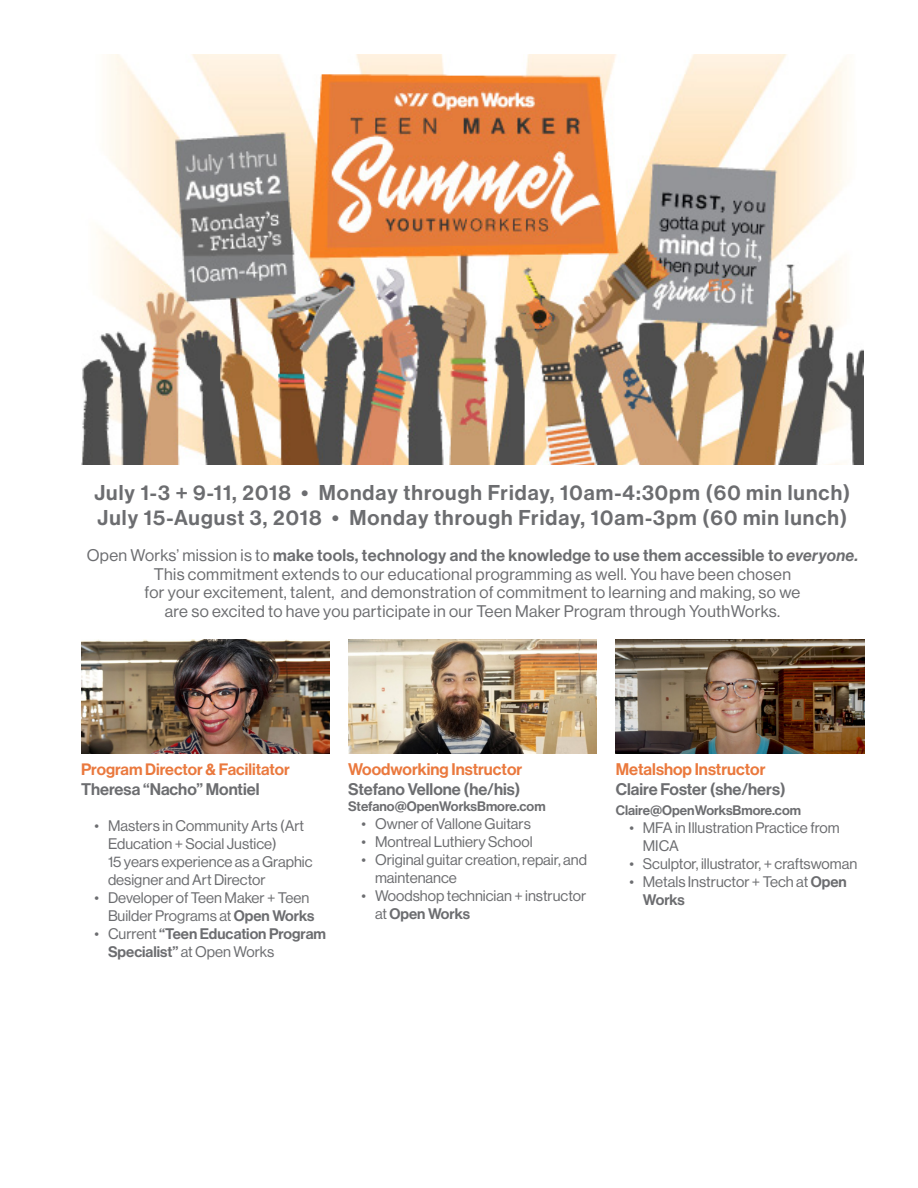
<style>
.page{position:relative;width:918px;height:1188px;background:#fff}
.page>*{position:absolute;margin:0;border:0;box-sizing:border-box;transform-origin:0 0}
.t1{font:21px "N Haas Grotesk DS Std 65 Md";letter-spacing:.05em;color:#6c6d70}
.t2{font:16.5px/18.8px "N Haas Grotesk DS Std 55 Rg";letter-spacing:.02em;color:#6c6d70;text-align:center}
.t3{font:16.5px "N Haas Grotesk DS Std 65 Md";color:#6c6d70}
.t4{font:16.5px "N Haas Grotesk DS Std 65 Md";color:#ea793e}
.t5{font:16.5px "N Haas Grotesk DS Std 65 Md";color:#ea793d}
.t6{font:16.2px "N Haas Grotesk DS Std 65 Md";color:#ea793e}
.t7{font:15px/18px "N Haas Grotesk DS Std 55 Rg";color:#6c6d70}
.t8{font:15px/18px "N Haas Grotesk DS Std 65 Md";color:#6c6d70}
.t9{font:13.5px "N Haas Grotesk DS Std 65 Md";color:#6c6d70}
.s1{font-family:"N Haas Grotesk DS Std 65 Md"}
.s2{font-family:"N Haas Grotesk DS Std 66 Md It"}
.s3{font-family:"N Haas Grotesk DS Std 55 Rg"}
</style>
<div class="page">
<img style="left:81px;top:639px;width:249px;height:115px">
<img style="left:348px;top:639px;width:249px;height:115px">
<img style="left:616px;top:639px;width:249px;height:115px">
<img style="left:81px;top:54px;width:783px;height:410px">
<p class="t1" style="left:94px;top:481px;width:758px">July 1-3 + 9-11, 2018 • Monday through Friday, 10am-4:30pm (60 min lunch)</p>
<p class="t1" style="left:98px;top:506px;width:751px">July 15-August 3, 2018 • Monday through Friday, 10am-3pm (60 min lunch)</p>
<p class="t2" style="left:87px;top:546px;width:773px">Open Works’ mission is to <span class="s1">make tools, technology and the knowledge to use them accessible to</span> <span class="s2">everyone.<br></span>This commitment extends to our educational programming as well. You have been chosen</p>
<p class="t2" style="left:145px;top:583px;width:657px">for your excitement, talent, and demonstration of commitment to learning and making, so we</p>
<p class="t2" style="left:165px;top:602px;width:617px">are so excited to have you participate in our Teen Maker Program through YouthWorks.</p>
<p class="t6" style="left:81px;top:760px;width:210px">Program Director &amp; Facilitator</p>
<p class="t3" style="left:81px;top:779px;width:180px">Theresa “Nacho” Montiel</p>
<p class="t7" style="left:108px;top:817px;width:206px;text-indent:-14px">• Masters in Community Arts (Art<br>Education + Social Justice)<br>15 years experience as a Graphic designer and Art Director</p>
<p class="t7" style="left:108px;top:889px;width:208px;text-indent:-14px">• Developer of Teen Maker + Teen<br>Builder Programs at <span class="s1">Open Works</span></p>
<p class="t8" style="left:108px;top:925px;width:220px;text-indent:-14px"><span class="s3">• Current</span> “Teen Education Program<br>Specialist” <span class="s3">at Open Works</span></p>
<p class="t4" style="left:348px;top:760px;width:176px">Woodworking Instructor</p>
<p class="t3" style="left:348px;top:780px;width:174px">Stefano Vellone (he/his)</p>
<p class="t9" style="left:348px;top:799px;width:199px">Stefano@OpenWorksBmore.com</p>
<p class="t7" style="left:362px;top:815px;width:171px">• Owner of Vallone Guitars</p>
<p class="t7" style="left:362px;top:833px;width:173px">• Montreal Luthiery School</p>
<p class="t7" style="left:375px;top:851px;width:214px;text-indent:-14px">• Original guitar creation, repair, and maintenance</p>
<p class="t7" style="left:375px;top:887px;width:213px;text-indent:-14px">• Woodshop technician + instructor at <span class="s1">Open Works</span></p>
<p class="t5" style="left:616px;top:760px;width:151px">Metalshop Instructor</p>
<p class="t3" style="left:616px;top:780px;width:171px">Claire Foster (she/hers)</p>
<p class="t9" style="left:616px;top:802px;width:187px">Claire@OpenWorksBmore.com</p>
<p class="t7" style="left:643px;top:819px;width:198px;text-indent:-14px">• MFA in Illustration Practice from<br>MICA</p>
<p class="t7" style="left:629px;top:855px;width:229px">• Sculptor, illustrator, + craftswoman</p>
<p class="t7" style="left:643px;top:873px;width:205px;text-indent:-14px">• Metals Instructor + Tech at <span class="s1">Open<br>Works</span></p>
</div>
